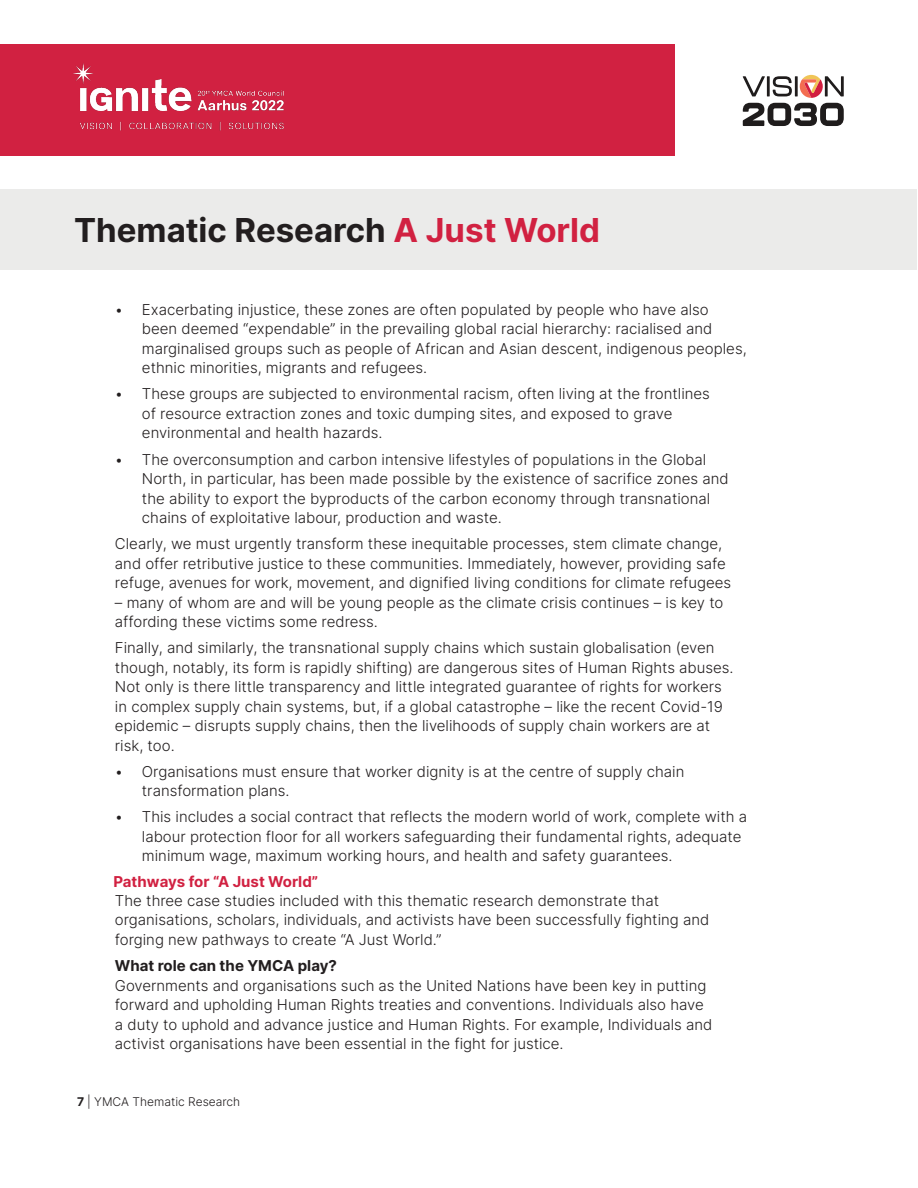
<style>
.page{position:relative;width:918px;height:1188px;background:#fff}
.page>*{position:absolute;margin:0;border:0;box-sizing:border-box;transform-origin:0 0}
.t1{font:33px "Inter";color:#221e1f}
.t2{font:300 15px/19.5px "Inter";color:#221e1f}
.t3{font:15px "Inter";color:#d12141}
.t4{font:300 12px "Inter";color:#221e1f}
.s1{color:#d12141}
.s2{font-weight:400}
</style>
<div class="page">
<div style="left:1px;top:190px;width:916px;height:80px;background:#ebebea"></div>
<div style="left:1px;top:44px;width:674px;height:112px;background:#d12141"></div>
<img style="left:73px;top:63px;width:211px;height:68px">
<svg style="left:743px;top:75px;width:101px;height:51px"></svg>
<p class="t1" style="left:74px;top:206px;width:527px">Thematic Research <span class="s1">A Just World</span></p>
<p class="t2" style="left:142px;top:299px;width:606px;text-indent:-27px">• Exacerbating injustice, these zones are often populated by people who have also been deemed “expendable” in the prevailing global racial hierarchy: racialised and marginalised groups such as people of African and Asian descent, indigenous peoples, ethnic minorities, migrants and refugees.</p>
<p class="t2" style="left:142px;top:384px;width:569px;text-indent:-27px">• These groups are subjected to environmental racism, often living at the frontlines of resource extraction zones and toxic dumping sites, and exposed to grave environmental and health hazards.</p>
<p class="t2" style="left:142px;top:449px;width:588px;text-indent:-27px">• The overconsumption and carbon intensive lifestyles of populations in the Global North, in particular, has been made possible by the existence of sacrifice zones and the ability to export the byproducts of the carbon economy through transnational chains of exploitative labour, production and waste.</p>
<p class="t2" style="left:115px;top:534px;width:618px">Clearly, we must urgently transform these inequitable processes, stem climate change, and offer retributive justice to these communities. Immediately, however, providing safe refuge, avenues for work, movement, and dignified living conditions for climate refugees</p>
<p class="t2" style="left:115px;top:592px;width:610px">– many of whom are and will be young people as the climate crisis continues – is key to affording these victims some redress.</p>
<p class="t2" style="left:115px;top:638px;width:620px">Finally, and similarly, the transnational supply chains which sustain globalisation (even though, notably, its form is rapidly shifting) are dangerous sites of Human Rights abuses.<br>Not only is there little transparency and little integrated guarantee of rights for workers in complex supply chain systems, but, if a global catastrophe – like the recent Covid-19 epidemic – disrupts supply chains, then the livelihoods of supply chain workers are at risk, too.</p>
<p class="t2" style="left:142px;top:761px;width:544px;text-indent:-27px">• Organisations must ensure that worker dignity is at the centre of supply chain transformation plans.</p>
<p class="t2" style="left:142px;top:807px;width:607px;text-indent:-27px">• This includes a social contract that reflects the modern world of work, complete with a labour protection floor for all workers safeguarding their fundamental rights, adequate minimum wage, maximum working hours, and health and safety guarantees.</p>
<p class="t3" style="left:113px;top:870px;width:206px">Pathways for “A Just World”</p>
<p class="t2" style="left:115px;top:890px;width:596px">The three case studies included with this thematic research demonstrate that organisations, scholars, individuals, and activists have been successfully fighting and forging new pathways to create “A Just World.”</p>
<p class="t2" style="left:115px;top:956px;width:599px"><span class="s2">What role can the YMCA play?<br></span>Governments and organisations such as the United Nations have been key in putting forward and upholding Human Rights treaties and conventions. Individuals also have a duty to uphold and advance justice and Human Rights. For example, Individuals and activist organisations have been essential in the fight for justice.</p>
<p class="t4" style="left:77px;top:1093px;width:164px"><span class="s2">7</span> | YMCA Thematic Research</p>
</div>
